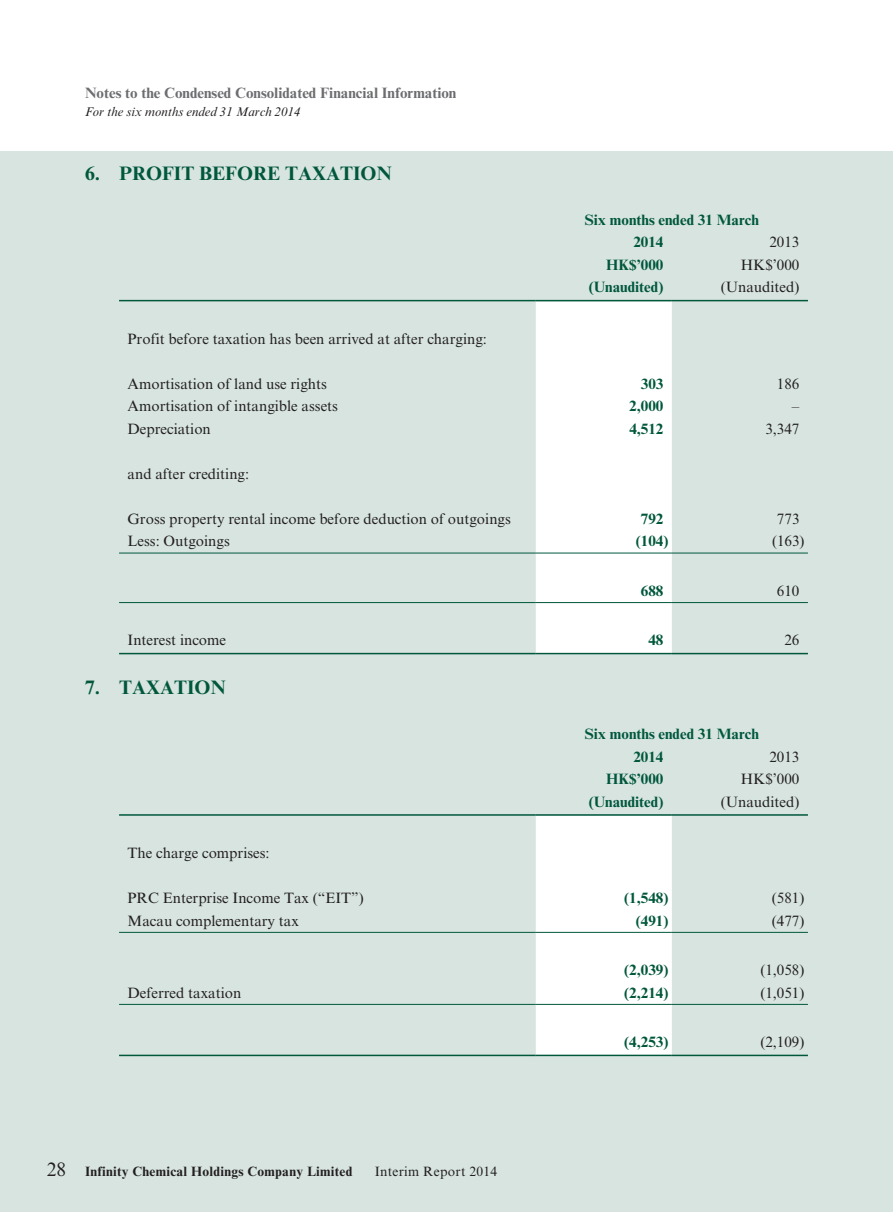
<style>
.page{position:relative;width:893px;height:1212px;background:#fff}
.page>*{position:absolute;margin:0;border:0;box-sizing:border-box;transform-origin:0 0}
.t1{font:700 19.5px "Times New Roman MT Std";color:#00573c}
.t2{font:15px "Times New Roman MT Std";color:#231f20}
.t3{font:700 15px/22.5px "Times New Roman MT Std";color:#00573c}
.t4{font:700 15px "Times New Roman MT Std";color:#6c6d70}
.t5{font:700 13.5px "Times New Roman MT Std";letter-spacing:.02em;color:#231f20}
.t6{font:13.5px "Times New Roman MT Std";letter-spacing:.02em;color:#231f20}
.t7{font:italic 12.75px "Times New Roman MT Std";color:#231f20}
.s1{font-weight:400;font-size:19.5px}
</style>
<div class="page">
<div style="left:0;top:151px;width:893px;height:1061px;background:#d7e4e0"></div>
<div style="left:536px;top:301px;width:136px;height:351px;background:#fff"></div>
<hr style="left:119px;top:300px;width:417px;height:1px;background:#00573c">
<hr style="left:536px;top:300px;width:136px;height:1px;background:#00573c">
<hr style="left:672px;top:300px;width:136px;height:1px;background:#00573c">
<hr style="left:119px;top:553px;width:417px;height:1px;background:#00573c">
<hr style="left:536px;top:553px;width:136px;height:1px;background:#00573c">
<hr style="left:672px;top:553px;width:136px;height:1px;background:#00573c">
<hr style="left:119px;top:602px;width:417px;height:1px;background:#00573c">
<hr style="left:536px;top:602px;width:136px;height:1px;background:#00573c">
<hr style="left:672px;top:602px;width:136px;height:1px;background:#00573c">
<hr style="left:119px;top:653px;width:417px;height:1px;background:#00573c">
<hr style="left:536px;top:653px;width:136px;height:1px;background:#00573c">
<hr style="left:672px;top:653px;width:136px;height:1px;background:#00573c">
<div style="left:536px;top:816px;width:136px;height:239px;background:#fff"></div>
<hr style="left:119px;top:814px;width:417px;height:2px;background:#00573c">
<hr style="left:536px;top:814px;width:136px;height:2px;background:#00573c">
<hr style="left:672px;top:814px;width:136px;height:2px;background:#00573c">
<hr style="left:119px;top:932px;width:417px;height:1px;background:#00573c">
<hr style="left:536px;top:932px;width:136px;height:1px;background:#00573c">
<hr style="left:672px;top:932px;width:136px;height:1px;background:#00573c">
<hr style="left:119px;top:1004px;width:417px;height:1px;background:#00573c">
<hr style="left:536px;top:1004px;width:136px;height:1px;background:#00573c">
<hr style="left:672px;top:1004px;width:136px;height:1px;background:#00573c">
<hr style="left:119px;top:1055px;width:417px;height:1px;background:#00573c">
<hr style="left:536px;top:1055px;width:136px;height:1px;background:#00573c">
<hr style="left:672px;top:1055px;width:136px;height:1px;background:#00573c">
<p class="t4" style="left:85px;top:84px;width:373px">Notes to the Condensed Consolidated Financial Information</p>
<p class="t7" style="left:85px;top:104px;width:217px">For the six months ended 31 March 2014</p>
<h1 class="t1" style="left:85px;top:161px;width:308px">6. PROFIT BEFORE TAXATION</h1>
<p class="t3" style="left:633px;top:208px;width:127px;text-indent:-49px">Six months ended 31 March<br>2014</p>
<p class="t2" style="left:769px;top:234px;width:31px">2013</p>
<p class="t3" style="left:606px;top:253px;width:59px">HK$’000</p>
<p class="t2" style="left:741px;top:256px;width:60px">HK$’000</p>
<p class="t3" style="left:589px;top:276px;width:76px">(Unaudited)</p>
<p class="t2" style="left:721px;top:279px;width:80px">(Unaudited)</p>
<p class="t2" style="left:128px;top:330px;width:361px">Profit before taxation has been arrived at after charging:</p>
<p class="t2" style="left:128px;top:375px;width:201px">Amortisation of land use rights</p>
<p class="t3" style="left:641px;top:372px;width:24px">303</p>
<p class="t2" style="left:777px;top:375px;width:24px">186</p>
<p class="t2" style="left:128px;top:398px;width:212px">Amortisation of intangible assets</p>
<p class="t3" style="left:629px;top:395px;width:36px">2,000</p>
<p class="t2" style="left:792px;top:398px;width:9px">–</p>
<p class="t2" style="left:128px;top:420px;width:85px">Depreciation</p>
<p class="t3" style="left:629px;top:417px;width:36px">4,512</p>
<p class="t2" style="left:765px;top:420px;width:36px">3,347</p>
<p class="t2" style="left:128px;top:465px;width:123px">and after crediting:</p>
<p class="t2" style="left:128px;top:510px;width:385px">Gross property rental income before deduction of outgoings</p>
<p class="t3" style="left:641px;top:507px;width:24px">792</p>
<p class="t2" style="left:777px;top:510px;width:24px">773</p>
<p class="t2" style="left:128px;top:533px;width:104px">Less: Outgoings</p>
<p class="t3" style="left:636px;top:530px;width:34px">(104)</p>
<p class="t2" style="left:772px;top:533px;width:34px">(163)</p>
<p class="t3" style="left:641px;top:579px;width:24px">688</p>
<p class="t2" style="left:777px;top:582px;width:24px">610</p>
<p class="t2" style="left:128px;top:632px;width:100px">Interest income</p>
<p class="t3" style="left:648px;top:629px;width:16px">48</p>
<p class="t2" style="left:784px;top:632px;width:16px">26</p>
<h1 class="t1" style="left:85px;top:675px;width:142px">7. TAXATION</h1>
<p class="t3" style="left:633px;top:723px;width:127px;text-indent:-49px">Six months ended 31 March<br>2014</p>
<p class="t2" style="left:769px;top:748px;width:31px">2013</p>
<p class="t3" style="left:606px;top:768px;width:59px">HK$’000</p>
<p class="t2" style="left:741px;top:770px;width:60px">HK$’000</p>
<p class="t3" style="left:589px;top:790px;width:76px">(Unaudited)</p>
<p class="t2" style="left:721px;top:793px;width:80px">(Unaudited)</p>
<p class="t2" style="left:128px;top:844px;width:144px">The charge comprises:</p>
<p class="t2" style="left:128px;top:889px;width:238px">PRC Enterprise Income Tax (“EIT”)</p>
<p class="t3" style="left:624px;top:886px;width:46px">(1,548)</p>
<p class="t2" style="left:772px;top:889px;width:34px">(581)</p>
<p class="t2" style="left:128px;top:912px;width:173px">Macau complementary tax</p>
<p class="t3" style="left:636px;top:909px;width:34px">(491)</p>
<p class="t2" style="left:772px;top:912px;width:34px">(477)</p>
<p class="t3" style="left:624px;top:958px;width:46px">(2,039)</p>
<p class="t2" style="left:760px;top:961px;width:46px">(1,058)</p>
<p class="t2" style="left:128px;top:984px;width:115px">Deferred taxation</p>
<p class="t3" style="left:624px;top:981px;width:46px">(2,214)</p>
<p class="t2" style="left:760px;top:984px;width:46px">(1,051)</p>
<p class="t3" style="left:624px;top:1030px;width:46px">(4,253)</p>
<p class="t2" style="left:760px;top:1033px;width:46px">(2,109)</p>
<p class="t5" style="left:47px;top:1163px;width:307px"><span class="s1">28</span> Infinity Chemical Holdings Company Limited</p>
<p class="t6" style="left:375px;top:1163px;width:124px">Interim Report 2014</p>
</div>
